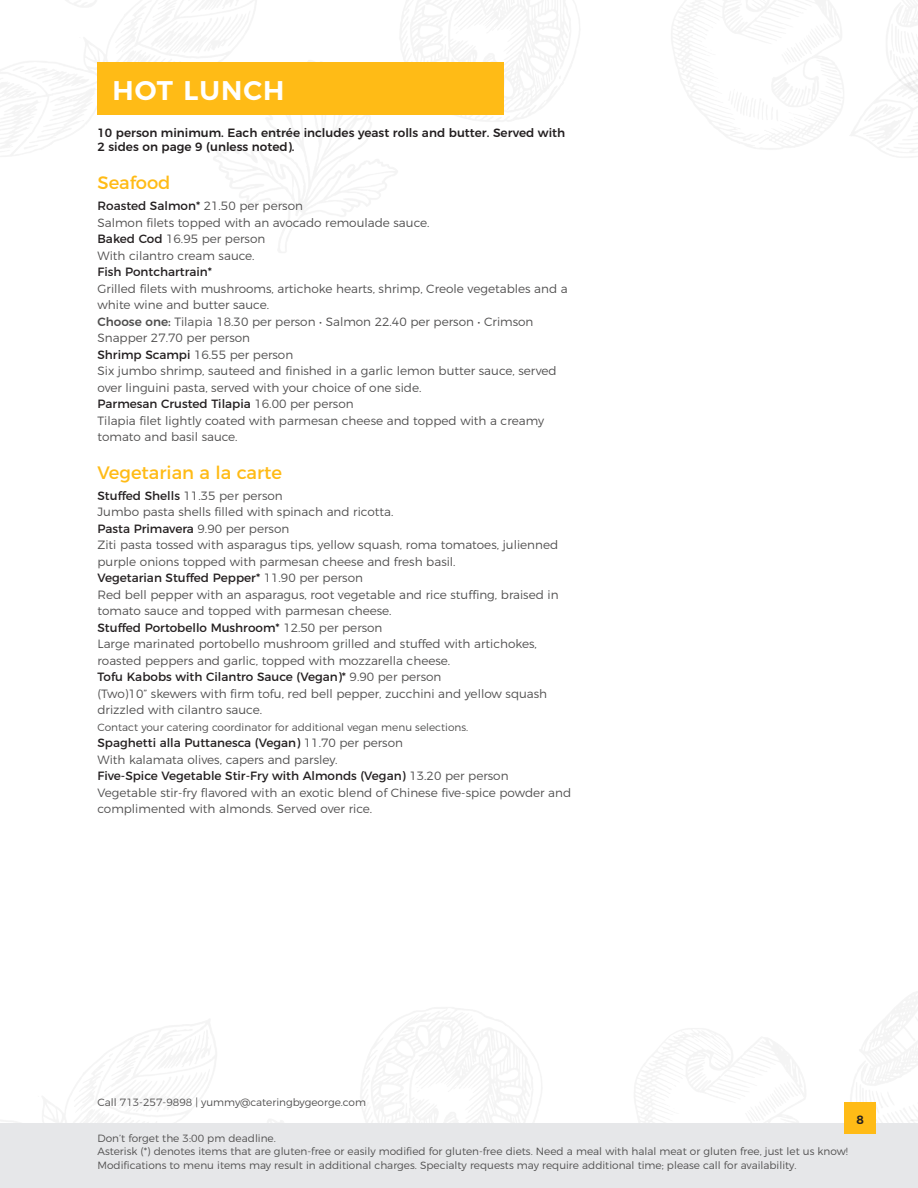
<style>
.page{position:relative;width:918px;height:1188px;background:#fff}
.page>*{position:absolute;margin:0;border:0;box-sizing:border-box;transform-origin:0 0}
.t1{font:600 27px "Montserrat";letter-spacing:.04em;color:#fff}
.t2{font:18px "Montserrat";color:#ffbb16}
.t3{font:300 12px/16.5px "Montserrat";color:#504f4f}
.t4{font:12px "Montserrat";color:#231f20}
.t5{font:500 12px "Montserrat";color:#231f20}
.t6{font:600 12px "Montserrat";color:#231f20}
.t7{font:300 10.5px/13.5px "Montserrat";color:#504f4f}
.s1{font-weight:400;color:#231f20}
.s2{font-weight:500}
.s3{font-weight:300;color:#504f4f}
</style>
<div class="page">
<img style="left:0;top:0;width:828px;height:253px">
<img style="left:828px;top:0;width:90px;height:157px">
<div style="left:0;top:1123px;width:918px;height:65px;background:#e6e7e9"></div>
<div style="left:844px;top:1102px;width:32px;height:32px;background:#ffbb16"></div>
<div style="left:98px;top:62px;width:406px;height:53px;background:#ffbb16"></div>
<p class="t1" style="left:112px;top:68px;width:174px">HOT LUNCH</p>
<p class="t5" style="left:98px;top:123px;width:469px">10 person minimum. Each entrée includes yeast rolls and butter. Served with</p>
<p class="t5" style="left:98px;top:137px;width:199px">2 sides on page 9 (unless noted).</p>
<p class="t2" style="left:98px;top:169px;width:75px">Seafood</p>
<p class="t3" style="left:98px;top:197px;width:334px"><span class="s1">Roasted Salmon*</span> 21.50 per person<br>Salmon filets topped with an avocado remoulade sauce.</p>
<p class="t3" style="left:98px;top:230px;width:169px"><span class="s1">Baked Cod</span> 16.95 per person<br>With cilantro cream sauce.</p>
<p class="t4" style="left:98px;top:262px;width:116px">Fish Pontchartrain*</p>
<p class="t3" style="left:98px;top:279px;width:472px">Grilled filets with mushrooms, artichoke hearts, shrimp, Creole vegetables and a white wine and butter sauce.</p>
<p class="t3" style="left:98px;top:312px;width:437px"><span class="s2">Choose one:</span> Tilapia 18.30 per person • Salmon 22.40 per person • Crimson<br>Snapper 27.70 per person</p>
<p class="t3" style="left:98px;top:345px;width:197px"><span class="s1">Shrimp Scampi</span> 16.55 per person</p>
<p class="t3" style="left:98px;top:362px;width:461px">Six jumbo shrimp, sauteed and finished in a garlic lemon butter sauce, served over linguini pasta, served with your choice of one side.</p>
<p class="t4" style="left:98px;top:394px;width:258px">Parmesan Crusted Tilapia <span class="s3">16.00 per person</span></p>
<p class="t3" style="left:98px;top:411px;width:448px">Tilapia filet lightly coated with parmesan cheese and topped with a creamy tomato and basil sauce.</p>
<p class="t2" style="left:98px;top:458px;width:186px">Vegetarian a la carte</p>
<p class="t3" style="left:98px;top:486px;width:297px"><span class="s1">Stuffed Shells</span> 11.35 per person<br>Jumbo pasta shells filled with spinach and ricotta.</p>
<p class="t3" style="left:98px;top:519px;width:462px"><span class="s1">Pasta Primavera</span> 9.90 per person<br>Ziti pasta tossed with asparagus tips, yellow squash, roma tomatoes, julienned purple onions topped with parmesan cheese and fresh basil.</p>
<p class="t4" style="left:98px;top:568px;width:267px">Vegetarian Stuffed Pepper* <span class="s3">11.90 per person</span></p>
<p class="t3" style="left:98px;top:585px;width:463px">Red bell pepper with an asparagus, root vegetable and rice stuffing, braised in tomato sauce and topped with parmesan cheese.</p>
<p class="t3" style="left:98px;top:618px;width:441px"><span class="s1">Stuffed Portobello Mushroom*</span> 12.50 per person<br>Large marinated portobello mushroom grilled and stuffed with artichokes, roasted peppers and garlic, topped with mozzarella cheese.</p>
<p class="t3" style="left:98px;top:668px;width:451px"><span class="s1">Tofu Kabobs with Cilantro Sauce (Vegan)*</span> 9.90 per person<br>(Two)10” skewers with firm tofu, red bell pepper, zucchini and yellow squash drizzled with cilantro sauce.</p>
<p class="t7" style="left:98px;top:719px;width:372px">Contact your catering coordinator for additional vegan menu selections.</p>
<p class="t3" style="left:98px;top:734px;width:307px"><span class="s1">Spaghetti alla Puttanesca (Vegan)</span> 11.70 per person<br>With kalamata olives, capers and parsley.</p>
<p class="t3" style="left:98px;top:767px;width:475px"><span class="s1">Five-Spice Vegetable Stir-Fry with Almonds (Vegan)</span> 13.20 per person<br>Vegetable stir-fry flavored with an exotic blend of Chinese five-spice powder and complimented with almonds. Served over rice.</p>
<p class="t7" style="left:98px;top:1095px;width:270px">Call 713-257-9898 | yummy@cateringbygeorge.com</p>
<p class="t7" style="left:98px;top:1130px;width:752px">Don’t forget the 3:00 pm deadline.<br>Asterisk (*) denotes items that are gluten-free or easily modified for gluten-free diets. Need a meal with halal meat or gluten free, just let us know!<br>Modifications to menu items may result in additional charges. Specialty requests may require additional time; please call for availability.</p>
<p class="t6" style="left:856px;top:1110px;width:9px">8</p>
</div>
